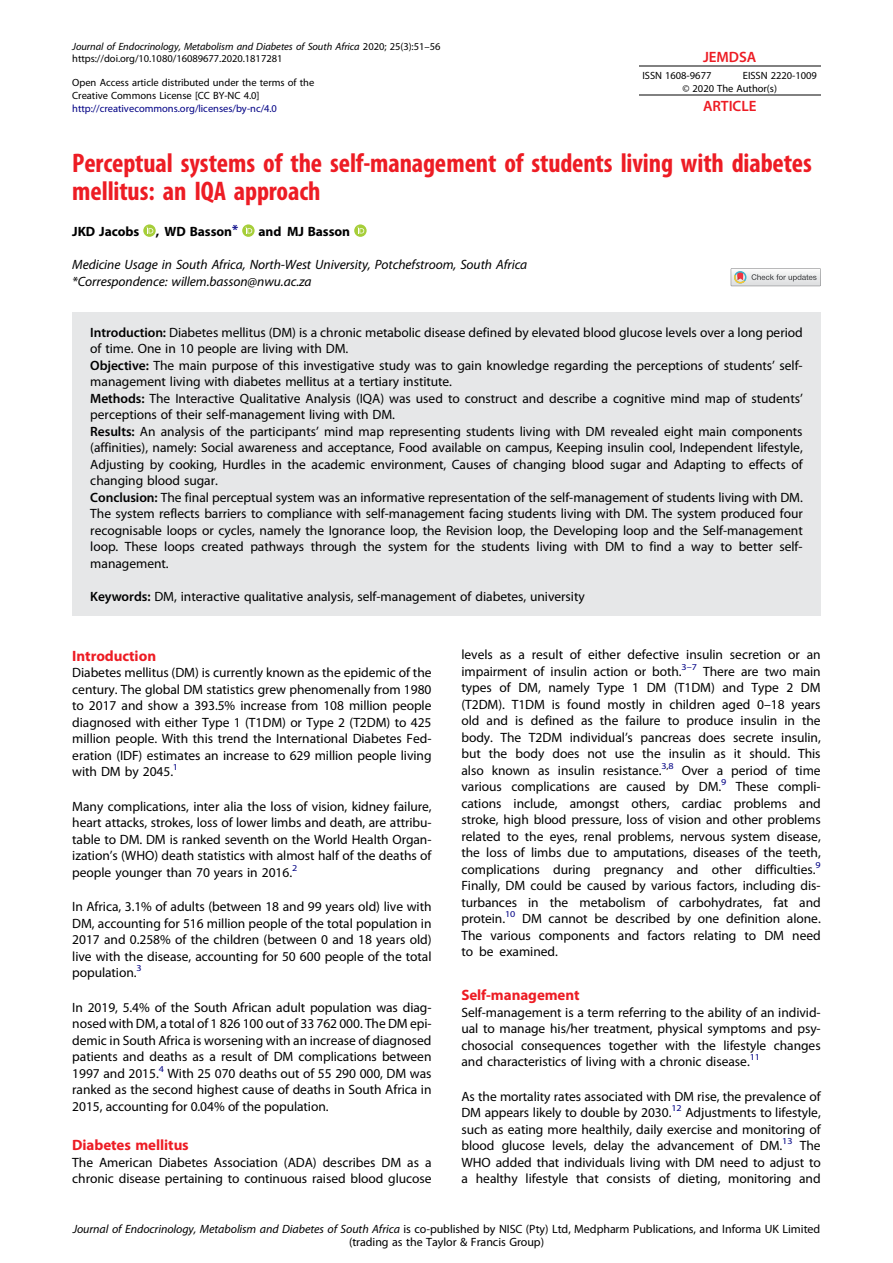
<style>
.page{position:relative;width:893px;height:1263px;background:#fff}
.page>*{position:absolute;margin:0;border:0;box-sizing:border-box;transform-origin:0 0}
.t1{font:27px/28.5px "Adv OT919 a 0533.B";color:#ed1c24}
.t2{font:15px "Adv OT3 b 30 f 6 db.B";color:#ed1c24}
.t3{font:15px "Adv O Tce 3 d 9 a 73";color:#ed1c24}
.t4{font:13.5px/16.5px "Adv OT46 dcae 81";color:#000;text-align:justify}
.t5{font:13.5px/16.5px "Adv OT65 f 8 a 23 b.I";color:#000}
.t6{font:13.5px "Adv OT3 b 30 f 6 db.B";color:#000}
.t7{font:12px/13.5px "Adv OT46 dcae 81";color:#000;text-align:center}
.t8{font:10.5px/12.8px "Adv OT46 dcae 81";color:#000}
.t9{font:10.5px "Adv OT65 f 8 a 23 b.I";color:#000}
.t10{font:10.5px "Adv OT46 dcae 81";color:#000084}
.s1{font-family:"Adv OT46 dcae 81"}
.s2{color:#000084}
.s3{font-family:"Adv O Tce 3 d 9 a 73"}
.s4{font-style:inherit}
.s5{font-family:"Adv OT65 f 8 a 23 b.I"}
</style>
<div class="page">
<div style="left:72px;top:313px;width:749px;height:303px;background:#e6e7e8"></div>
<svg style="left:143px;top:224px;width:13px;height:13px"></svg>
<svg style="left:147px;top:227px;width:6px;height:6px"></svg>
<svg style="left:242px;top:224px;width:13px;height:13px"></svg>
<svg style="left:246px;top:227px;width:6px;height:6px"></svg>
<svg style="left:354px;top:224px;width:13px;height:13px"></svg>
<svg style="left:358px;top:227px;width:6px;height:6px"></svg>
<svg style="left:731px;top:268px;width:90px;height:18px"></svg>
<hr style="left:639px;top:65px;width:181px;height:2px;background:#818181">
<hr style="left:639px;top:94px;width:181px;height:2px;background:#818181">
<p class="t9" style="left:72px;top:41px;width:370px">Journal of Endocrinology, Metabolism and Diabetes of South Africa <span class="s1">2020; 25(3):51</span><span class="s1">–</span><span class="s1">56</span></p>
<p class="t8" style="left:72px;top:53px;width:212px">https://doi.org/10.1080/16089677.2020.1817281</p>
<p class="t8" style="left:72px;top:77px;width:243px">Open Access article distributed under the terms of the<br>Creative Commons License [CC BY-NC 4.0]</p>
<p class="t10" style="left:72px;top:103px;width:206px">http://creativecommons.org/licenses/by-nc/4.0</p>
<p class="t3" style="left:703px;top:49px;width:55px">JEMDSA</p>
<p class="t8" style="left:642px;top:69px;width:70px">ISSN 1608-9677</p>
<p class="t8" style="left:682px;top:69px;width:136px;text-indent:60px">EISSN 2220-1009 © 2020 The Author(s)</p>
<p class="t3" style="left:703px;top:98px;width:55px">ARTICLE</p>
<h1 class="t1" style="left:72px;top:149px;width:741px">Perceptual systems of the self-management of students living with diabetes mellitus: an IQA approach</h1>
<p class="t6" style="left:72px;top:224px;width:167px">JKD Jacobs , WD Basson<span class="s2">*</span></p>
<p class="t6" style="left:259px;top:224px;width:93px">and MJ Basson</p>
<p class="t5" style="left:72px;top:257px;width:457px">Medicine Usage in South Africa, North-West University, Potchefstroom, South Africa *Correspondence: willem.basson@nwu.ac.za</p>
<p class="t4" style="left:90px;top:324px;width:714px;text-align:left"><span class="s3">Introduction:</span> Diabetes mellitus (DM) is a chronic metabolic disease defined by elevated blood glucose levels over a long period of time. One in 10 people are living with DM.<br><span class="s3">Objective:</span> The main purpose of this investigative study was to gain knowledge regarding the perceptions of students<span class="s4">’</span> self&shy;management living with diabetes mellitus at a tertiary institute.<br><span class="s3">Methods:</span> The Interactive Qualitative Analysis (IQA) was used to construct and describe a cognitive mind map of students<span class="s4">’ </span>perceptions of their self-management living with DM.<br><span class="s3">Results:</span> An analysis of the participants<span class="s4">’</span> mind map representing students living with DM revealed eight main components (affinities), namely: Social awareness and acceptance, Food available on campus, Keeping insulin cool, Independent lifestyle, Adjusting by cooking, Hurdles in the academic environment, Causes of changing blood sugar and Adapting to effects of changing blood sugar.<br><span class="s3">Conclusion:</span> The final perceptual system was an informative representation of the self-management of students living with DM.<br>The system reflects barriers to compliance with self-management facing students living with DM. The system produced four recognisable loops or cycles, namely the Ignorance loop, the Revision loop, the Developing loop and the Self-management loop. These loops created pathways through the system for the students living with DM to find a way to better self&shy;management.</p>
<p class="t4" style="left:90px;top:588px;width:496px"><span class="s3">Keywords:</span> DM, interactive qualitative analysis, self-management of diabetes, university</p>
<p class="t2" style="left:72px;top:647px;width:85px">Introduction</p>
<p class="t4" style="left:72px;top:665px;width:361px">Diabetes mellitus (DM) is currently known as the epidemic of the century. The global DM statistics grew phenomenally from 1980 to 2017 and show a 393.5% increase from 108 million people diagnosed with either Type 1 (T1DM) or Type 2 (T2DM) to 425 million people. With this trend the International Diabetes Fed&shy;eration (IDF) estimates an increase to 629 million people living with DM by 2045.<sup>1</sup></p>
<p class="t4" style="left:72px;top:798px;width:361px">Many complications, inter alia the loss of vision, kidney failure, heart attacks, strokes, loss of lower limbs and death, are attribu&shy;table to DM. DM is ranked seventh on the World Health Organ&shy;ization<span class="s4">’</span>s (WHO) death statistics with almost half of the deaths of people younger than 70 years in 2016.<sup>2</sup></p>
<p class="t4" style="left:72px;top:899px;width:361px">In Africa, 3.1% of adults (between 18 and 99 years old) live with DM, accounting for 516 million people of the total population in 2017 and 0.258% of the children (between 0 and 18 years old) live with the disease, accounting for 50 600 people of the total population.<sup>3</sup></p>
<p class="t4" style="left:72px;top:999px;width:361px">In 2019, 5.4% of the South African adult population was diag&shy;nosed with DM, a total of 1 826 100 out of 33 762 000. The DM epi&shy;demic in South Africa is worsening with an increase of diagnosed patients and deaths as a result of DM complications between 1997 and 2015.<sup>4</sup> With 25 070 deaths out of 55 290 000, DM was ranked as the second highest cause of deaths in South Africa in 2015, accounting for 0.04% of the population.</p>
<p class="t2" style="left:72px;top:1136px;width:118px">Diabetes mellitus</p>
<p class="t4" style="left:72px;top:1154px;width:361px">The American Diabetes Association (ADA) describes DM as a chronic disease pertaining to continuous raised blood glucose</p>
<p class="t4" style="left:461px;top:647px;width:361px">levels as a result of either defective insulin secretion or an impairment of insulin action or both.<sup>3</sup><sup>–</sup><sup>7</sup> There are two main types of DM, namely Type 1 DM (T1DM) and Type 2 DM (T2DM). T1DM is found mostly in children aged 0<span class="s4">–</span>18 years old and is defined as the failure to produce insulin in the body. The T2DM individual<span class="s4">’</span>s pancreas does secrete insulin, but the body does not use the insulin as it should. This also known as insulin resistance.<sup>3</sup><sup>,</sup><sup>8</sup> Over a period of time various complications are caused by DM.<sup>9</sup> These compli&shy;cations include, amongst others, cardiac problems and stroke, high blood pressure, loss of vision and other problems related to the eyes, renal problems, nervous system disease, the loss of limbs due to amputations, diseases of the teeth, complications during pregnancy and other difficulties.<sup>9<br></sup>Finally, DM could be caused by various factors, including dis&shy;turbances in the metabolism of carbohydrates, fat and protein.<sup>10</sup> DM cannot be described by one definition alone.<br>The various components and factors relating to DM need to be examined.</p>
<p class="t2" style="left:461px;top:986px;width:120px">Self-management</p>
<p class="t4" style="left:461px;top:1004px;width:361px">Self-management is a term referring to the ability of an individ&shy;ual to manage his/her treatment, physical symptoms and psy&shy;chosocial consequences together with the lifestyle changes and characteristics of living with a chronic disease.<sup>11</sup></p>
<p class="t4" style="left:461px;top:1088px;width:361px">As the mortality rates associated with DM rise, the prevalence of DM appears likely to double by 2030.<sup>12</sup> Adjustments to lifestyle, such as eating more healthily, daily exercise and monitoring of blood glucose levels, delay the advancement of DM.<sup>13</sup> The WHO added that individuals living with DM need to adjust to a healthy lifestyle that consists of dieting, monitoring and</p>
<p class="t7" style="left:73px;top:1222px;width:749px"><span class="s5">Journal of Endocrinology, Metabolism and Diabetes of South Africa</span> is co-published by NISC (Pty) Ltd, Medpharm Publications, and Informa UK Limited (trading as the Taylor &amp; Francis Group)</p>
</div>
